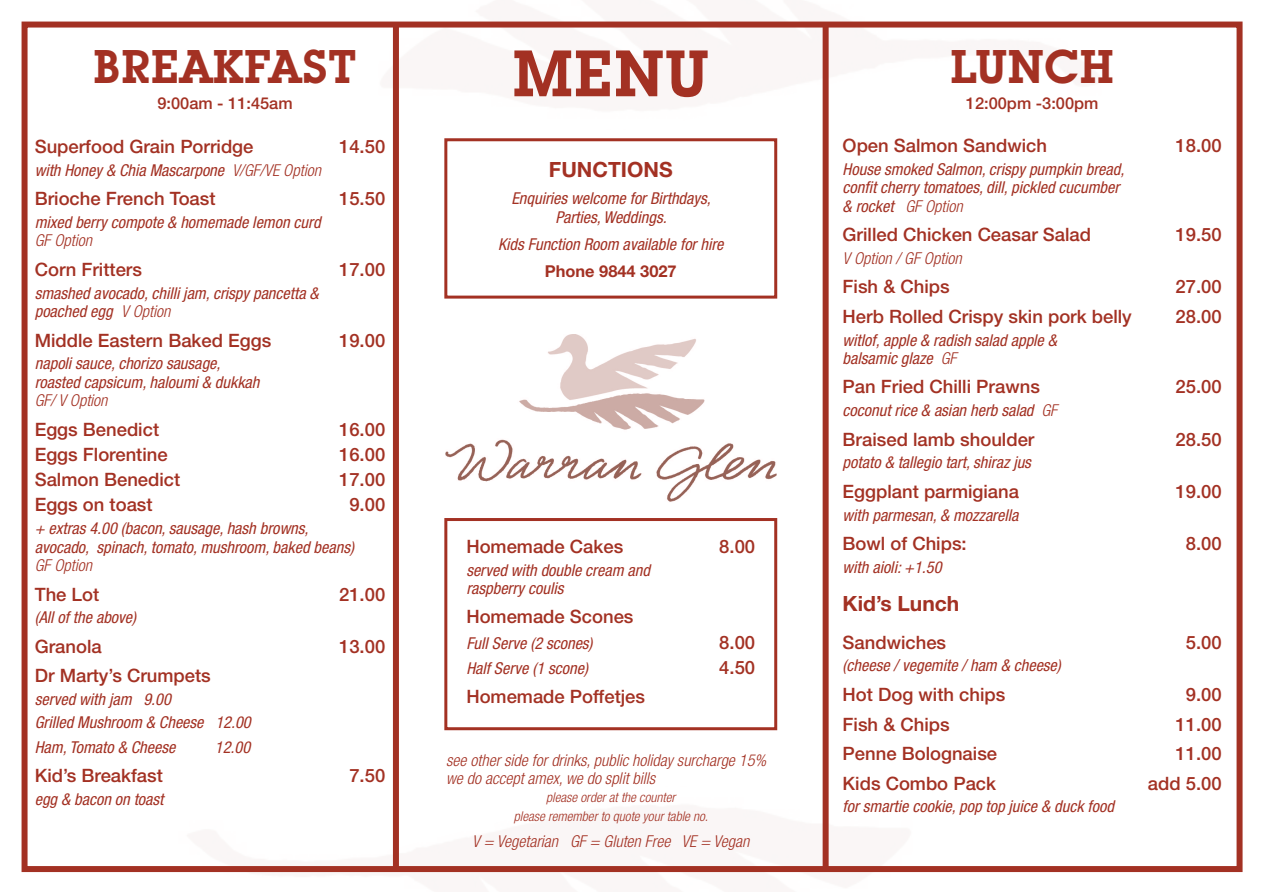
<style>
.page{position:relative;width:1263px;height:892px;background:#fff}
.page>*{position:absolute;margin:0;border:0;box-sizing:border-box;transform-origin:0 0}
.t1{font:600 64.35px "Lubalin Graph IT Cby BT";color:#a33123}
.t2{font:600 46.35px "Lubalin Graph IT Cby BT";color:#a33123}
.t3{font:700 21px "Helvetica Neue";color:#a33123}
.t4{font:500 18.45px "Helvetica Neue";color:#a33123}
.t5{font:italic condensed 16.35px/18.5px "Helvetica Neue";color:#a33123}
.t6{font:italic 300 condensed 16.35px/18.5px "Helvetica Neue";color:#a33123}
.t7{font:500 16.35px "Helvetica Neue";color:#a33123}
.t8{font:700 16.35px "Helvetica Neue";color:#a33123}
.t9{font:italic 300 condensed 13.5px/18.5px "Helvetica Neue";color:#a33123;text-align:center}
.s1{font-weight:300}
</style>
<div class="page">
<img style="left:445px;top:334px;width:331px;height:168px">
<div style="left:444px;top:518px;width:333px;height:212px;border:3px solid #a33123"></div>
<div style="left:444px;top:138px;width:333px;height:161px;border:3px solid #a33123"></div>
<div style="left:393px;top:26px;width:6px;height:842px;background:#a33123"></div>
<div style="left:822px;top:26px;width:6px;height:842px;background:#a33123"></div>
<div style="left:22px;top:22px;width:1220px;height:850px;border:6px solid #a33123"></div>
<h2 class="t2" style="left:93px;top:38px;width:265px">BREAKFAST</h2>
<p class="t7" style="left:157px;top:94px;width:137px">9:00am - 11:45am</p>
<p class="t4" style="left:35px;top:135px;width:220px">Superfood Grain Porridge</p>
<p class="t4" style="left:339px;top:135px;width:48px">14.50</p>
<p class="t5" style="left:35px;top:161px;width:288px">with Honey &amp; Chia Mascarpone <span class="s1">V/GF/VE Option</span></p>
<p class="t4" style="left:35px;top:188px;width:182px">Brioche French Toast</p>
<p class="t4" style="left:339px;top:188px;width:48px">15.50</p>
<p class="t5" style="left:35px;top:213px;width:287px">mixed berry compote &amp; homemade lemon curd</p>
<p class="t6" style="left:35px;top:231px;width:59px">GF Option</p>
<p class="t4" style="left:35px;top:258px;width:109px">Corn Fritters</p>
<p class="t4" style="left:339px;top:258px;width:48px">17.00</p>
<p class="t5" style="left:35px;top:283px;width:285px">smashed avocado, chilli jam, crispy pancetta &amp; poached egg <span class="s1">V Option</span></p>
<p class="t4" style="left:35px;top:329px;width:238px">Middle Eastern Baked Eggs</p>
<p class="t4" style="left:339px;top:329px;width:48px">19.00</p>
<p class="t5" style="left:35px;top:354px;width:226px">napoli sauce, chorizo sausage, roasted capsicum, haloumi &amp; dukkah</p>
<p class="t6" style="left:35px;top:391px;width:74px">GF/ V Option</p>
<p class="t4" style="left:35px;top:418px;width:126px">Eggs Benedict</p>
<p class="t4" style="left:339px;top:418px;width:48px">16.00</p>
<p class="t4" style="left:35px;top:443px;width:134px">Eggs Florentine</p>
<p class="t4" style="left:339px;top:443px;width:48px">16.00</p>
<p class="t4" style="left:35px;top:469px;width:147px">Salmon Benedict</p>
<p class="t4" style="left:339px;top:469px;width:48px">17.00</p>
<p class="t4" style="left:35px;top:494px;width:119px">Eggs on toast</p>
<p class="t4" style="left:349px;top:494px;width:37px">9.00</p>
<p class="t5" style="left:35px;top:519px;width:321px">+ extras 4.00 (bacon, sausage, hash browns, avocado, spinach, tomato, mushroom, baked beans)</p>
<p class="t6" style="left:35px;top:556px;width:59px">GF Option</p>
<p class="t4" style="left:35px;top:583px;width:66px">The Lot</p>
<p class="t4" style="left:339px;top:583px;width:48px">21.00</p>
<p class="t5" style="left:35px;top:608px;width:103px">(All of the above)</p>
<p class="t4" style="left:35px;top:635px;width:68px">Granola</p>
<p class="t4" style="left:339px;top:635px;width:48px">13.00</p>
<p class="t4" style="left:35px;top:665px;width:177px">Dr Marty’s Crumpets</p>
<p class="t5" style="left:35px;top:688px;width:217px;line-height:22.6px">served with jam 9.00<br>Grilled Mushroom &amp; Cheese 12.00</p>
<p class="t5" style="left:35px;top:738px;width:142px">Ham, Tomato &amp; Cheese</p>
<p class="t5" style="left:215px;top:738px;width:37px">12.00</p>
<p class="t4" style="left:35px;top:765px;width:130px">Kid’s Breakfast</p>
<p class="t4" style="left:349px;top:765px;width:37px">7.50</p>
<p class="t5" style="left:35px;top:790px;width:130px">egg &amp; bacon on toast</p>
<h1 class="t1" style="left:512px;top:34px;width:199px">MENU</h1>
<h2 class="t2" style="left:950px;top:38px;width:166px">LUNCH</h2>
<p class="t7" style="left:965px;top:94px;width:134px">12:00pm -3:00pm</p>
<p class="t4" style="left:842px;top:134px;width:206px">Open Salmon Sandwich</p>
<p class="t4" style="left:1175px;top:134px;width:48px">18.00</p>
<p class="t5" style="left:842px;top:160px;width:283px">House smoked Salmon, crispy pumpkin bread, confit cherry tomatoes, dill, pickled cucumber &amp; rocket <span class="s1">GF Option</span></p>
<p class="t4" style="left:842px;top:223px;width:250px">Grilled Chicken Ceasar Salad</p>
<p class="t4" style="left:1175px;top:223px;width:48px">19.50</p>
<p class="t6" style="left:842px;top:249px;width:120px">V Option / GF Option</p>
<p class="t4" style="left:842px;top:276px;width:108px">Fish &amp; Chips</p>
<p class="t4" style="left:1175px;top:276px;width:48px">27.00</p>
<p class="t4" style="left:842px;top:305px;width:291px">Herb Rolled Crispy skin pork belly</p>
<p class="t4" style="left:1175px;top:305px;width:48px">28.00</p>
<p class="t5" style="left:842px;top:330px;width:216px">witlof, apple &amp; radish salad apple &amp; balsamic glaze <span class="s1">GF</span></p>
<p class="t4" style="left:842px;top:376px;width:199px">Pan Fried Chilli Prawns</p>
<p class="t4" style="left:1175px;top:376px;width:48px">25.00</p>
<p class="t5" style="left:842px;top:401px;width:216px">coconut rice &amp; asian herb salad <span class="s1">GF</span></p>
<p class="t4" style="left:842px;top:428px;width:193px">Braised lamb shoulder</p>
<p class="t4" style="left:1175px;top:428px;width:48px">28.50</p>
<p class="t5" style="left:842px;top:453px;width:190px">potato &amp; tallegio tart, shiraz jus</p>
<p class="t4" style="left:842px;top:480px;width:178px">Eggplant parmigiana</p>
<p class="t4" style="left:1175px;top:480px;width:48px">19.00</p>
<p class="t5" style="left:842px;top:505px;width:177px">with parmesan, &amp; mozzarella</p>
<p class="t4" style="left:842px;top:532px;width:126px">Bowl of Chips:</p>
<p class="t4" style="left:1185px;top:532px;width:37px">8.00</p>
<p class="t5" style="left:842px;top:558px;width:100px">with aioli: +1.50</p>
<p class="t3" style="left:842px;top:590px;width:118px">Kid’s Lunch</p>
<p class="t4" style="left:842px;top:631px;width:105px">Sandwiches</p>
<p class="t4" style="left:1185px;top:631px;width:37px">5.00</p>
<p class="t5" style="left:842px;top:656px;width:220px">(cheese / vegemite / ham &amp; cheese)</p>
<p class="t4" style="left:842px;top:683px;width:164px">Hot Dog with chips</p>
<p class="t4" style="left:1185px;top:683px;width:37px">9.00</p>
<p class="t4" style="left:842px;top:713px;width:108px">Fish &amp; Chips</p>
<p class="t4" style="left:1175px;top:713px;width:48px">11.00</p>
<p class="t4" style="left:842px;top:742px;width:156px">Penne Bolognaise</p>
<p class="t4" style="left:1175px;top:742px;width:48px">11.00</p>
<p class="t4" style="left:842px;top:772px;width:155px">Kids Combo Pack</p>
<p class="t4" style="left:1147px;top:772px;width:75px">add 5.00</p>
<p class="t5" style="left:842px;top:797px;width:273px">for smartie cookie, pop top juice &amp; duck food</p>
<p class="t3" style="left:549px;top:157px;width:125px">FUNCTIONS</p>
<p class="t5" style="left:511px;top:189px;width:201px;text-align:center">Enquiries welcome for Birthdays,<br>Parties, Weddings.</p>
<p class="t5" style="left:498px;top:234px;width:227px">Kids Function Room available for hire</p>
<p class="t8" style="left:545px;top:261px;width:133px">Phone 9844 3027</p>
<p class="t4" style="left:466px;top:535px;width:158px">Homemade Cakes</p>
<p class="t4" style="left:719px;top:535px;width:37px">8.00</p>
<p class="t5" style="left:466px;top:560px;width:185px">served with double cream and raspberry coulis</p>
<p class="t4" style="left:466px;top:606px;width:169px">Homemade Scones</p>
<p class="t5" style="left:466px;top:634px;width:128px">Full Serve (2 scones)</p>
<p class="t4" style="left:719px;top:631px;width:37px">8.00</p>
<p class="t5" style="left:466px;top:659px;width:123px">Half Serve (1 scone)</p>
<p class="t4" style="left:719px;top:656px;width:37px">4.50</p>
<p class="t4" style="left:466px;top:686px;width:180px">Homemade Poffetjes</p>
<p class="t6" style="left:446px;top:750px;width:322px">see other side for drinks, public holiday surcharge 15% we do accept amex, we do split bills</p>
<p class="t9" style="left:514px;top:788px;width:196px">please order at the counter<br>please remember to quote your table no.</p>
<p class="t6" style="left:472px;top:832px;width:278px">V = Vegetarian GF = Gluten Free VE = Vegan</p>
</div>
